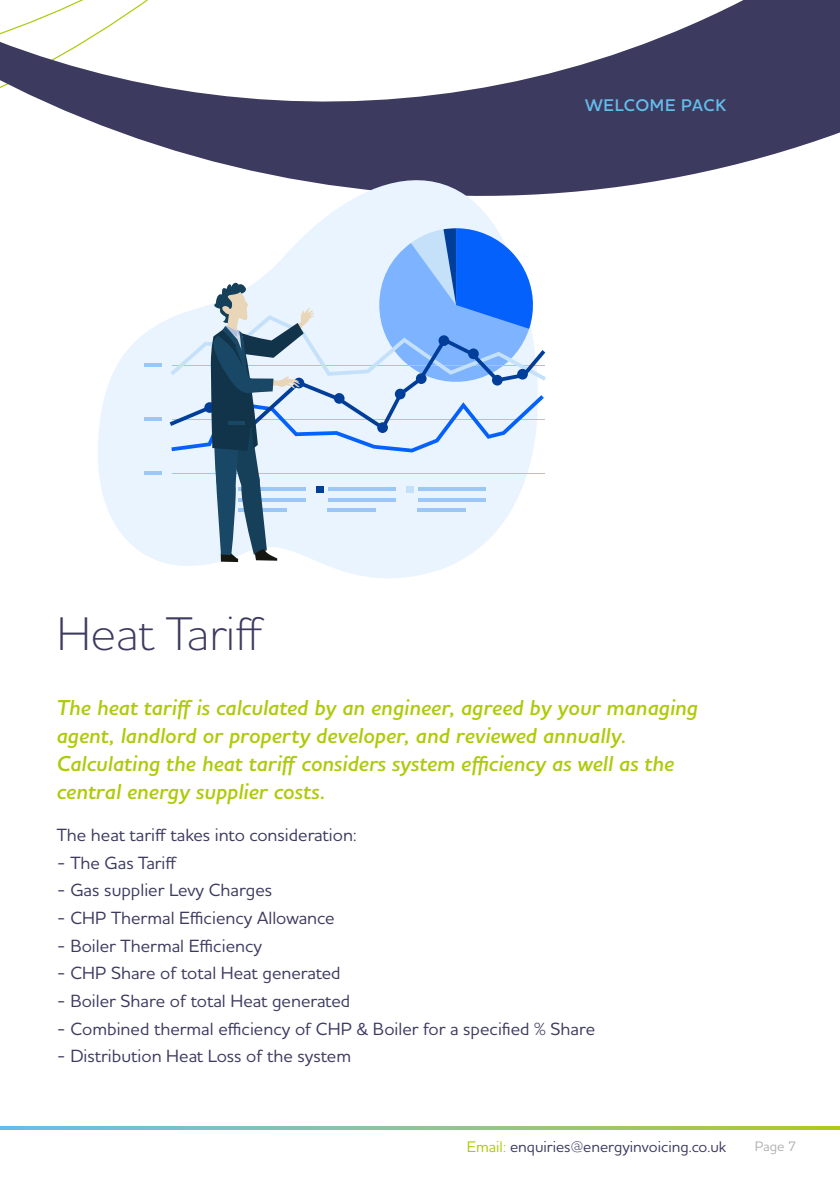
<style>
.page{position:relative;width:840px;height:1191px;background:#fff}
.page>*{position:absolute;margin:0;border:0;box-sizing:border-box;transform-origin:0 0}
.t1{font:300 48px "Houschka Pro";color:#3d3a60}
.t2{font:italic 600 22px/28px "Houschka Pro";color:#afca0b}
.t3{font:500 18px "Houschka Pro";color:#3d3a60}
.t4{font:600 17.2px "Houschka Pro";letter-spacing:.04em;color:#63bdea}
.t5{font:500 15.6px "Houschka Pro";color:#3d3a60}
.t6{font:500 14px "Houschka Pro";color:#b3b2b2}
.s1{color:#afca0b}
</style>
<div class="page">
<svg style="left:0;top:1126px;width:839px;height:3px;background:#8dc391"></svg>
<svg style="left:0;top:0;width:839px;height:193px"></svg>
<svg style="left:97px;top:140px;width:465px;height:438px"></svg>
<svg style="left:97px;top:140px;width:436px;height:17px"></svg>
<hr style="left:144px;top:471px;width:18px;height:4px;background:#9ac7f7">
<hr style="left:144px;top:417px;width:18px;height:4px;background:#9ac7f7">
<hr style="left:144px;top:363px;width:18px;height:4px;background:#9ac7f7">
<svg style="left:169px;top:228px;width:376px;height:334px;background:#bdd3ed"></svg>
<hr style="left:228px;top:421px;width:16px;height:4px;background:#194866">
<h1 class="t1" style="left:57px;top:603px;width:209px">Heat Tariff</h1>
<p class="t4" style="left:585px;top:94px;width:143px">WELCOME PACK</p>
<p class="t2" style="left:57px;top:693px;width:642px">The heat tariff is calculated by an engineer, agreed by your managing agent, landlord or property developer, and reviewed annually.<br>Calculating the heat tariff considers system efficiency as well as the central energy supplier costs.</p>
<p class="t3" style="left:57px;top:823px;width:301px">The heat tariff takes into consideration:</p>
<p class="t3" style="left:57px;top:851px;width:122px">- The Gas Tariff</p>
<p class="t3" style="left:57px;top:878px;width:217px">- Gas supplier Levy Charges</p>
<p class="t3" style="left:57px;top:906px;width:279px">- CHP Thermal Efficiency Allowance</p>
<p class="t3" style="left:57px;top:934px;width:207px">- Boiler Thermal Efficiency</p>
<p class="t3" style="left:57px;top:961px;width:285px">- CHP Share of total Heat generated</p>
<p class="t3" style="left:57px;top:989px;width:295px">- Boiler Share of total Heat generated</p>
<p class="t3" style="left:57px;top:1017px;width:539px">- Combined thermal efficiency of CHP &amp; Boiler for a specified % Share</p>
<p class="t3" style="left:57px;top:1044px;width:295px">- Distribution Heat Loss of the system</p>
<p class="t5" style="left:466px;top:1136px;width:261px"><span class="s1">Email:</span> enquiries@energyinvoicing.co.uk</p>
<p class="t6" style="left:754px;top:1136px;width:43px">Page 7</p>
</div>
